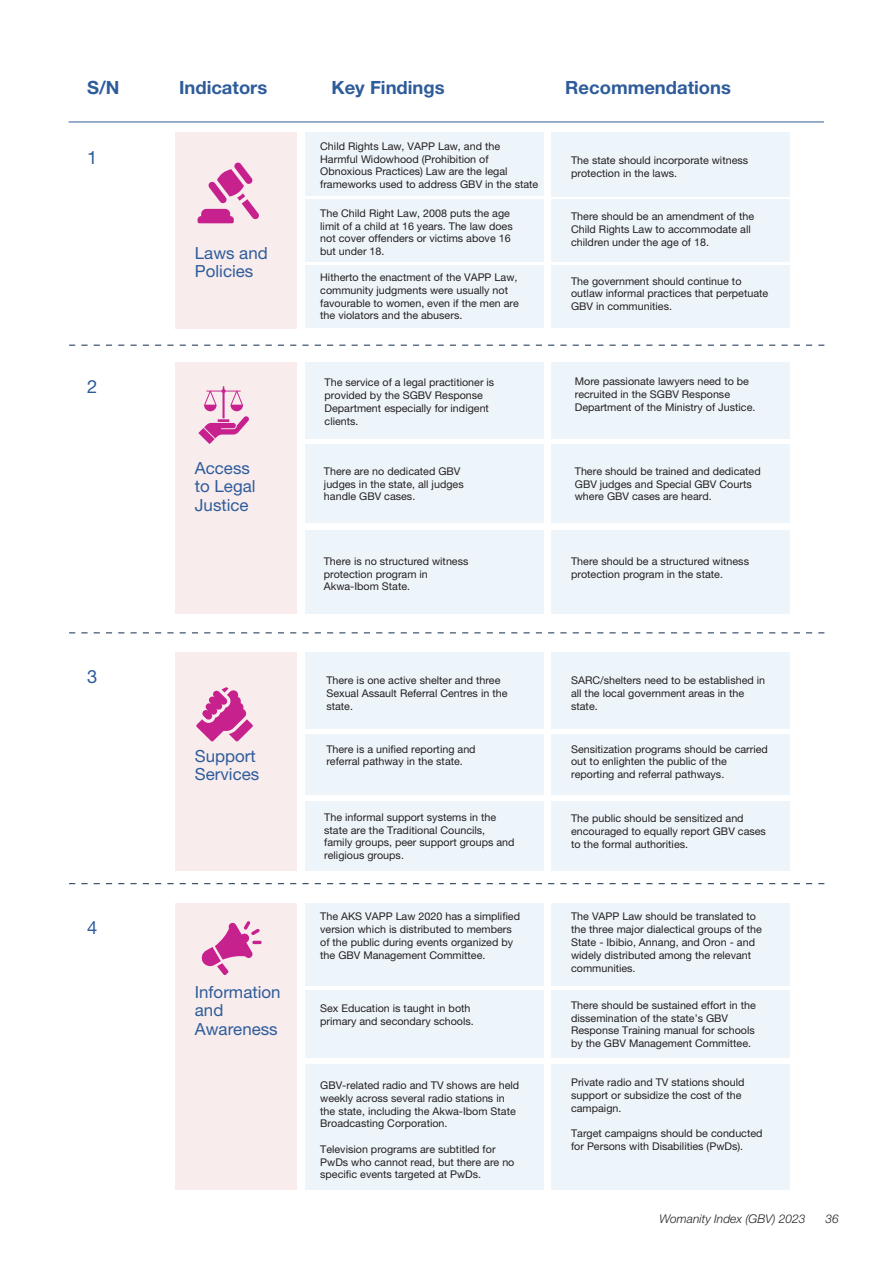
<style>
.page{position:relative;width:893px;height:1263px;background:#fff}
.page>*{position:absolute;margin:0;border:0;box-sizing:border-box;transform-origin:0 0}
.t1{font:700 18.15px "Helvetica Neue LT Pro";color:#2e5c9b}
.t2{font:18.15px "Helvetica Neue LT Pro";color:#2e5c9b}
.t3{font:16.65px/18.5px "Helvetica Neue LT Pro";color:#2e5c9b}
.t4{font:italic 300 12px "Helvetica Neue LT Pro";color:#231f20}
.t5{font:10.65px/12.8px "Helvetica Neue LT Pro";color:#231f20}
</style>
<div class="page">
<div style="left:176px;top:132px;width:121px;height:196px;background:#f8eced"></div>
<div style="left:305px;top:132px;width:238px;height:64px;background:#eef5fa"></div>
<div style="left:552px;top:132px;width:238px;height:64px;background:#eef5fa"></div>
<div style="left:552px;top:199px;width:238px;height:63px;background:#eef5fa"></div>
<div style="left:552px;top:265px;width:238px;height:63px;background:#eef5fa"></div>
<div style="left:305px;top:199px;width:238px;height:63px;background:#eef5fa"></div>
<div style="left:305px;top:265px;width:238px;height:63px;background:#eef5fa"></div>
<hr style="left:69px;top:122px;width:755px;height:1px;background:#2e5c9b">
<svg style="left:69px;top:345px;width:755px;height:1px"></svg>
<svg style="left:69px;top:632px;width:755px;height:1px"></svg>
<div style="left:176px;top:362px;width:121px;height:252px;background:#f8eced"></div>
<div style="left:305px;top:362px;width:238px;height:76px;background:#eef5fa"></div>
<div style="left:552px;top:362px;width:238px;height:76px;background:#eef5fa"></div>
<div style="left:552px;top:445px;width:238px;height:78px;background:#eef5fa"></div>
<div style="left:552px;top:531px;width:238px;height:83px;background:#eef5fa"></div>
<div style="left:305px;top:445px;width:238px;height:78px;background:#eef5fa"></div>
<div style="left:305px;top:531px;width:238px;height:83px;background:#eef5fa"></div>
<div style="left:176px;top:652px;width:121px;height:219px;background:#f8eced"></div>
<div style="left:305px;top:652px;width:238px;height:76px;background:#eef5fa"></div>
<div style="left:552px;top:652px;width:238px;height:76px;background:#eef5fa"></div>
<div style="left:552px;top:735px;width:238px;height:60px;background:#eef5fa"></div>
<div style="left:552px;top:801px;width:238px;height:70px;background:#eef5fa"></div>
<div style="left:305px;top:735px;width:238px;height:60px;background:#eef5fa"></div>
<div style="left:305px;top:801px;width:238px;height:70px;background:#eef5fa"></div>
<svg style="left:69px;top:883px;width:755px;height:1px"></svg>
<div style="left:176px;top:903px;width:121px;height:287px;background:#f8eced"></div>
<div style="left:305px;top:903px;width:238px;height:82px;background:#eef5fa"></div>
<div style="left:552px;top:903px;width:238px;height:82px;background:#eef5fa"></div>
<div style="left:552px;top:991px;width:238px;height:67px;background:#eef5fa"></div>
<div style="left:552px;top:1065px;width:238px;height:125px;background:#eef5fa"></div>
<div style="left:305px;top:991px;width:238px;height:67px;background:#eef5fa"></div>
<div style="left:305px;top:1065px;width:238px;height:125px;background:#eef5fa"></div>
<svg style="left:198px;top:162px;width:61px;height:61px"></svg>
<svg style="left:198px;top:386px;width:51px;height:58px"></svg>
<svg style="left:196px;top:687px;width:57px;height:55px"></svg>
<svg style="left:201px;top:921px;width:61px;height:54px"></svg>
<p class="t1" style="left:87px;top:77px;width:34px">S/N</p>
<p class="t1" style="left:179px;top:77px;width:90px">Indicators</p>
<p class="t2" style="left:87px;top:146px;width:12px">1</p>
<p class="t2" style="left:87px;top:376px;width:12px">2</p>
<p class="t2" style="left:87px;top:666px;width:12px">3</p>
<p class="t2" style="left:87px;top:917px;width:12px">4</p>
<p class="t3" style="left:195px;top:244px;width:74px">Laws and<br>Policies</p>
<p class="t3" style="left:195px;top:458px;width:62px">Access to Legal<br>Justice</p>
<p class="t3" style="left:195px;top:746px;width:66px">Support<br>Services</p>
<p class="t3" style="left:195px;top:982px;width:87px">Information and<br>Awareness</p>
<p class="t1" style="left:331px;top:77px;width:115px">Key Findings</p>
<p class="t1" style="left:565px;top:77px;width:167px">Recommendations</p>
<p class="t5" style="left:320px;top:140px;width:220px">Child Rights Law, VAPP Law, and the Harmful Widowhood (Prohibition of Obnoxious Practices) Law are the legal frameworks used to address GBV in the state</p>
<p class="t5" style="left:320px;top:207px;width:194px">The Child Right Law, 2008 puts the age limit of a child at 16 years. The law does not cover offenders or victims above 16 but under 18.</p>
<p class="t5" style="left:320px;top:271px;width:200px">Hitherto the enactment of the VAPP Law, community judgments were usually not favourable to women, even if the men are the violators and the abusers.</p>
<p class="t5" style="left:571px;top:154px;width:179px">The state should incorporate witness protection in the laws.</p>
<p class="t5" style="left:571px;top:210px;width:185px">There should be an amendment of the<br>Child Rights Law to accommodate all children under the age of 18.</p>
<p class="t5" style="left:571px;top:274px;width:199px">The government should continue to outlaw informal practices that perpetuate<br>GBV in communities.</p>
<p class="t5" style="left:325px;top:376px;width:171px">The service of a legal practitioner is provided by the SGBV Response<br>Department especially for indigent clients.</p>
<p class="t5" style="left:575px;top:375px;width:182px">More passionate lawyers need to be recruited in the SGBV Response<br>Department of the Ministry of Justice.</p>
<p class="t5" style="left:324px;top:465px;width:141px">There are no dedicated GBV judges in the state, all judges handle GBV cases.</p>
<p class="t5" style="left:575px;top:465px;width:187px">There should be trained and dedicated<br>GBV judges and Special GBV Courts where GBV cases are heard.</p>
<p class="t5" style="left:324px;top:555px;width:146px">There is no structured witness protection program in<br>Akwa-Ibom State.</p>
<p class="t5" style="left:571px;top:555px;width:179px">There should be a structured witness protection program in the state.</p>
<p class="t5" style="left:326px;top:674px;width:183px">There is one active shelter and three<br>Sexual Assault Referral Centres in the state.</p>
<p class="t5" style="left:326px;top:742px;width:151px">There is a unified reporting and referral pathway in the state.</p>
<p class="t5" style="left:324px;top:810px;width:192px">The informal support systems in the state are the Traditional Councils, family groups, peer support groups and religious groups.</p>
<p class="t5" style="left:320px;top:910px;width:201px">The AKS VAPP Law 2020 has a simplified version which is distributed to members of the public during events organized by the GBV Management Committee.</p>
<p class="t5" style="left:320px;top:1002px;width:155px">Sex Education is taught in both primary and secondary schools.</p>
<p class="t5" style="left:320px;top:1079px;width:201px">GBV-related radio and TV shows are held weekly across several radio stations in the state, including the Akwa-Ibom State Broadcasting Corporation.</p>
<p class="t5" style="left:320px;top:1142px;width:196px">Television programs are subtitled for<br>PwDs who cannot read, but there are no specific events targeted at PwDs.</p>
<p class="t5" style="left:571px;top:674px;width:196px">SARC/shelters need to be established in all the local government areas in the state.</p>
<p class="t5" style="left:571px;top:742px;width:198px">Sensitization programs should be carried out to enlighten the public of the reporting and referral pathways.</p>
<p class="t5" style="left:571px;top:812px;width:196px">The public should be sensitized and encouraged to equally report GBV cases to the formal authorities.</p>
<p class="t5" style="left:571px;top:910px;width:192px">The VAPP Law should be translated to the three major dialectical groups of the State - Ibibio, Annang, and Oron - and widely distributed among the relevant communities.</p>
<p class="t5" style="left:571px;top:998px;width:186px">There should be sustained effort in the dissemination of the state’s GBV Response Training manual for schools by the GBV Management Committee.</p>
<p class="t5" style="left:571px;top:1076px;width:175px">Private radio and TV stations should support or subsidize the cost of the campaign.</p>
<p class="t5" style="left:571px;top:1127px;width:193px">Target campaigns should be conducted for Persons with Disabilities (PwDs).</p>
<p class="t4" style="left:660px;top:1211px;width:148px">Womanity Index (GBV) 2023</p>
<p class="t4" style="left:826px;top:1211px;width:15px">36</p>
</div>
